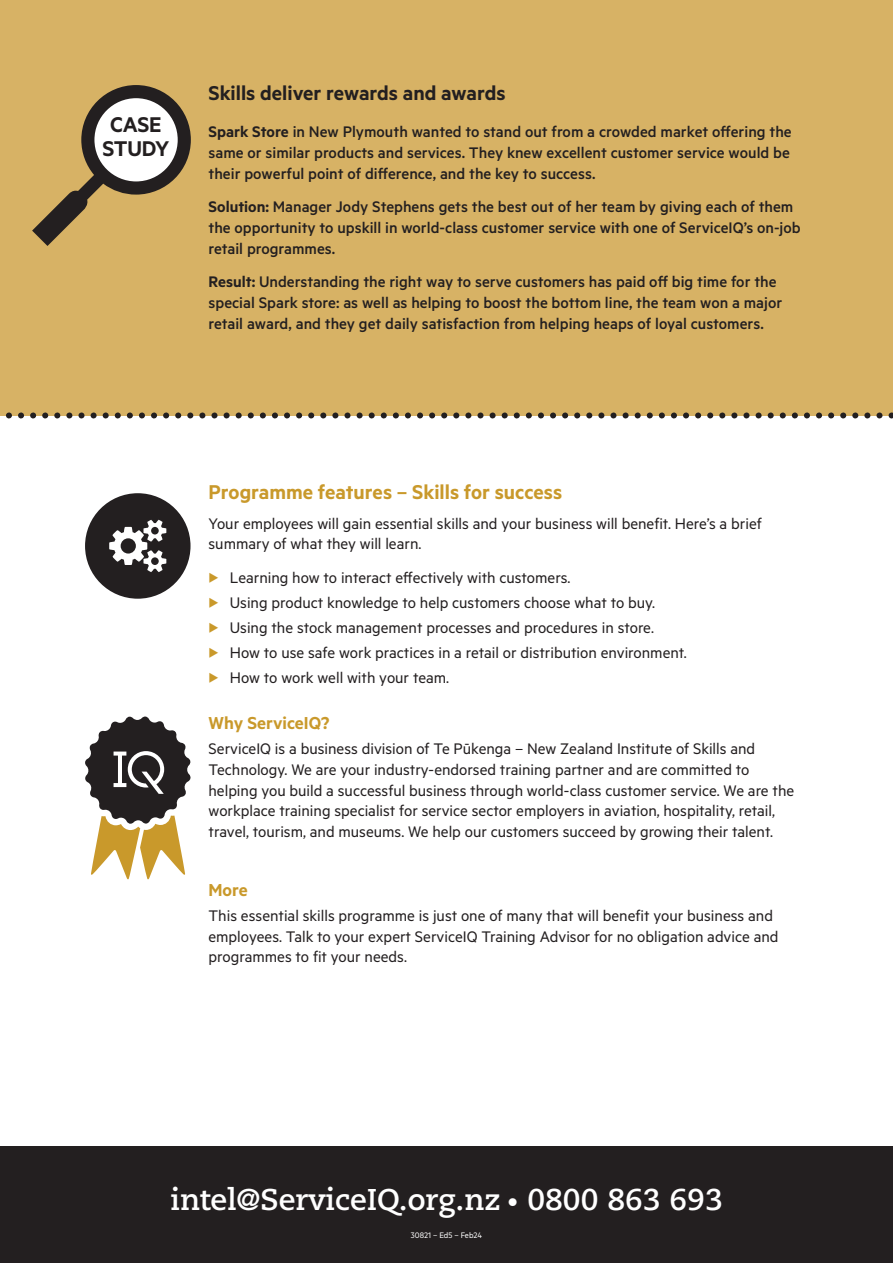
<style>
.page{position:relative;width:893px;height:1263px;background:#fff}
.page>*{position:absolute;margin:0;border:0;box-sizing:border-box;transform-origin:0 0}
.t1{font:700 30px "Caecilia LT Pro 75";color:#fff}
.t2{font:600 24px/24px "Metric";letter-spacing:-.01em;color:#231f20;text-align:center}
.t3{font:600 22.5px "Metric";color:#c9992b}
.t4{font:600 22.5px "Metric";color:#231f20}
.t5{font:600 19.5px "Metric";color:#c9992b}
.t6{font:17.25px/20.7px "Metric";color:#231f20}
.t7{font:500 17.25px/20.7px "Metric";color:#231f20}
.t8{font:9px "Metric";color:#fff}
.s1{font-weight:600}
.s2{color:#c9992b}
.s3{font-size:22.5px}
</style>
<div class="page">
<div style="left:0;top:1146px;width:893px;height:117px;background:#231f20"></div>
<div style="left:85px;top:493px;width:106px;height:106px;background:#231f20;border-radius:50%"></div>
<svg style="left:109px;top:520px;width:57px;height:52px"></svg>
<svg style="left:85px;top:716px;width:106px;height:163px"></svg>
<div style="left:0;top:0;width:893px;height:416px;background:#d7b265"></div>
<svg style="left:6px;top:412px;width:887px;height:6px"></svg>
<svg style="left:32px;top:85px;width:159px;height:161px"></svg>
<h2 class="t2" style="left:102px;top:112px;width:68px">CASE<br>STUDY</h2>
<h3 class="t4" style="left:209px;top:79px;width:298px">Skills deliver rewards and awards</h3>
<p class="t7" style="left:209px;top:121px;width:585px;text-align:justify"><span class="s1">Spark Store</span> in New Plymouth wanted to stand out from a crowded market offering the same or similar products and services. They knew excellent customer service would be their powerful point of difference, and the key to success.</p>
<p class="t7" style="left:209px;top:196px;width:594px"><span class="s1">Solution:</span> Manager Jody Stephens gets the best out of her team by giving each of them the opportunity to upskill in world-class customer service with one of ServiceIQ’s on-job retail programmes.</p>
<p class="t7" style="left:209px;top:271px;width:575px"><span class="s1">Result:</span> Understanding the right way to serve customers has paid off big time for the special Spark store: as well as helping to boost the bottom line, the team won a major retail award, and they get daily satisfaction from helping heaps of loyal customers.</p>
<h3 class="t3" style="left:209px;top:479px;width:355px">Programme features – Skills for success</h3>
<p class="t6" style="left:209px;top:512px;width:555px">Your employees will gain essential skills and your business will benefit. Here’s a brief summary of what they will learn.</p>
<p class="t6" style="left:209px;top:566px;width:363px"><span class="s2">◆</span> Learning how to interact effectively with customers.</p>
<p class="t6" style="left:209px;top:591px;width:448px"><span class="s2">◆</span> Using product knowledge to help customers choose what to buy.</p>
<p class="t6" style="left:209px;top:616px;width:447px"><span class="s2">◆</span> Using the stock management processes and procedures in store.</p>
<p class="t6" style="left:209px;top:641px;width:480px"><span class="s2">◆</span> How to use safe work practices in a retail or distribution environment.</p>
<p class="t6" style="left:209px;top:666px;width:242px"><span class="s2">◆</span> How to work well with your team.</p>
<p class="t5" style="left:209px;top:711px;width:122px">Why ServiceIQ?</p>
<p class="t6" style="left:209px;top:738px;width:587px">ServiceIQ is a business division of Te Pūkenga – New Zealand Institute of Skills and Technology. We are your industry-endorsed training partner and are committed to helping you build a successful business through world-class customer service. We are the workplace training specialist for service sector employers in aviation, hospitality, retail, travel, tourism, and museums. We help our customers succeed by growing their talent.</p>
<p class="t5" style="left:209px;top:878px;width:41px">More</p>
<p class="t6" style="left:209px;top:904px;width:571px">This essential skills programme is just one of many that will benefit your business and employees. Talk to your expert ServiceIQ Training Advisor for no obligation advice and programmes to fit your needs.</p>
<h1 class="t1" style="left:171px;top:1179px;width:554px">intel@ServiceIQ.org.nz <span class="s3">•</span> 0800 863 693</h1>
<p class="t8" style="left:411px;top:1230px;width:73px">30821 – Ed5 – Feb24</p>
</div>
